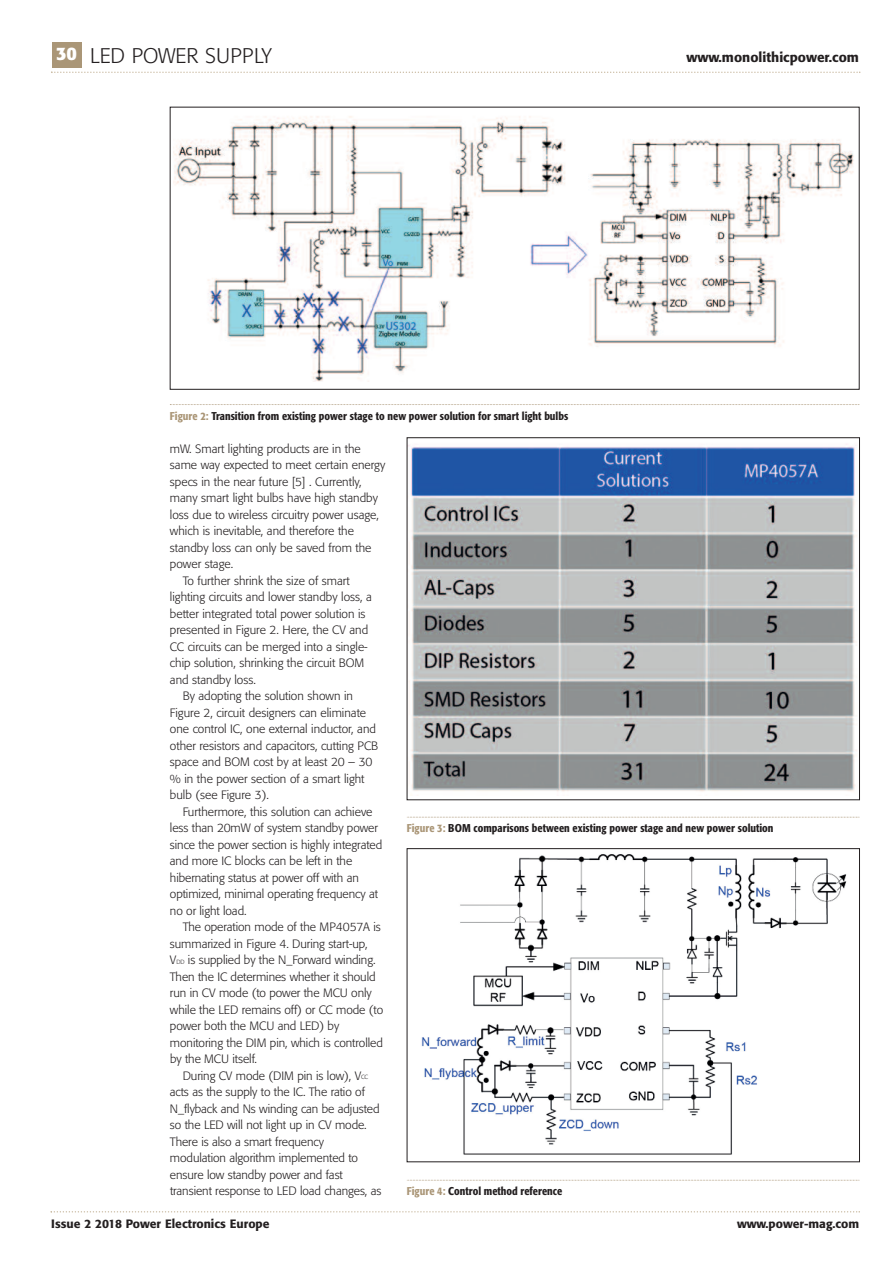
<style>
.page{position:relative;width:893px;height:1263px;background:#fff}
.page>*{position:absolute;margin:0;border:0;box-sizing:border-box;transform-origin:0 0}
.t1{font:300 21px "Formata";color:#231f20}
.t2{font:500 13.5px "Formata";color:#231f20}
.t3{font:300 12px "Formata";color:#231f20}
.t4{font:500 12px "Formata";color:#231f20}
.t5{font:500 condensed 11.25px "Formata";color:#231f20}
.s1{font-weight:700;font-size:18px;color:#fff}
.s2{color:#aa9677}
.s3{font-size:6px}
</style>
<div class="page">
<div style="left:52px;top:43px;width:30px;height:25px;background:#aa9677"></div>
<svg style="left:51px;top:72px;width:809px;height:1px"></svg>
<svg style="left:51px;top:1211px;width:809px;height:1px"></svg>
<img style="left:173px;top:116px;width:681px;height:266px">
<svg style="left:170px;top:404px;width:690px;height:1px"></svg>
<img style="left:421px;top:854px;width:426px;height:301px">
<div style="left:407px;top:848px;width:453px;height:314px;border:1px solid #231f20"></div>
<img style="left:409px;top:444px;width:448px;height:348px">
<svg style="left:407px;top:1180px;width:453px;height:1px"></svg>
<svg style="left:407px;top:817px;width:453px;height:1px"></svg>
<h1 class="t1" style="left:56px;top:46px;width:217px"><span class="s1">30</span> LED POWER SUPPLY</h1>
<p class="t2" style="left:686px;top:52px;width:174px">www.monolithicpower.com</p>
<p class="t5" style="left:170px;top:411px;width:400px"><span class="s2">Figure 2:</span> Transition from existing power stage to new power solution for smart light bulbs</p>
<p class="t3" style="left:170px;top:444px;width:192px">mW. Smart lighting products are in the</p>
<p class="t3" style="left:170px;top:460px;width:217px">same way expected to meet certain energy</p>
<p class="t3" style="left:170px;top:477px;width:193px">specs in the near future [5] . Currently,</p>
<p class="t3" style="left:170px;top:493px;width:210px">many smart light bulbs have high standby</p>
<p class="t3" style="left:170px;top:510px;width:211px">loss due to wireless circuitry power usage,</p>
<p class="t3" style="left:170px;top:526px;width:186px">which is inevitable, and therefore the</p>
<p class="t3" style="left:170px;top:543px;width:203px">standby loss can only be saved from the</p>
<p class="t3" style="left:170px;top:559px;width:65px">power stage.</p>
<p class="t3" style="left:183px;top:576px;width:169px">To further shrink the size of smart</p>
<p class="t3" style="left:170px;top:592px;width:204px">lighting circuits and lower standby loss, a</p>
<p class="t3" style="left:170px;top:609px;width:197px">better integrated total power solution is</p>
<p class="t3" style="left:170px;top:625px;width:200px">presented in Figure 2. Here, the CV and</p>
<p class="t3" style="left:170px;top:642px;width:199px">CC circuits can be merged into a single-</p>
<p class="t3" style="left:170px;top:658px;width:196px">chip solution, shrinking the circuit BOM</p>
<p class="t3" style="left:170px;top:675px;width:88px">and standby loss.</p>
<p class="t3" style="left:183px;top:691px;width:172px">By adopting the solution shown in</p>
<p class="t3" style="left:170px;top:708px;width:198px">Figure 2, circuit designers can eliminate</p>
<p class="t3" style="left:170px;top:724px;width:208px">one control IC, one external inductor, and</p>
<p class="t3" style="left:170px;top:741px;width:210px">other resistors and capacitors, cutting PCB</p>
<p class="t3" style="left:170px;top:757px;width:204px">space and BOM cost by at least 20 – 30</p>
<p class="t3" style="left:170px;top:774px;width:196px">% in the power section of a smart light</p>
<p class="t3" style="left:170px;top:790px;width:101px">bulb (see Figure 3).</p>
<p class="t3" style="left:183px;top:807px;width:191px">Furthermore, this solution can achieve</p>
<p class="t3" style="left:170px;top:823px;width:210px">less than 20mW of system standby power</p>
<p class="t3" style="left:170px;top:840px;width:214px">since the power section is highly integrated</p>
<p class="t3" style="left:170px;top:856px;width:184px">and more IC blocks can be left in the</p>
<p class="t3" style="left:170px;top:873px;width:190px">hibernating status at power off with an</p>
<p class="t3" style="left:170px;top:889px;width:210px">optimized, minimal operating frequency at</p>
<p class="t3" style="left:170px;top:906px;width:78px">no or light load.</p>
<p class="t3" style="left:183px;top:922px;width:200px">The operation mode of the MP4057A is</p>
<p class="t3" style="left:170px;top:939px;width:199px">summarized in Figure 4. During start-up,</p>
<p class="t3" style="left:170px;top:955px;width:207px">V<span class="s3">DD</span> is supplied by the N_Forward winding.</p>
<p class="t3" style="left:170px;top:972px;width:207px">Then the IC determines whether it should</p>
<p class="t3" style="left:170px;top:988px;width:203px">run in CV mode (to power the MCU only</p>
<p class="t3" style="left:170px;top:1005px;width:215px">while the LED remains off) or CC mode (to</p>
<p class="t3" style="left:170px;top:1021px;width:171px">power both the MCU and LED) by</p>
<p class="t3" style="left:170px;top:1038px;width:214px">monitoring the DIM pin, which is controlled</p>
<p class="t3" style="left:170px;top:1054px;width:88px">by the MCU itself.</p>
<p class="t3" style="left:183px;top:1071px;width:187px">During CV mode (DIM pin is low), V<span class="s3">CC</span></p>
<p class="t3" style="left:170px;top:1087px;width:197px">acts as the supply to the IC. The ratio of</p>
<p class="t3" style="left:170px;top:1104px;width:211px">N_flyback and Ns winding can be adjusted</p>
<p class="t3" style="left:170px;top:1120px;width:198px">so the LED will not light up in CV mode.</p>
<p class="t3" style="left:170px;top:1137px;width:155px">There is also a smart frequency</p>
<p class="t3" style="left:170px;top:1153px;width:190px">modulation algorithm implemented to</p>
<p class="t3" style="left:170px;top:1170px;width:174px">ensure low standby power and fast</p>
<p class="t3" style="left:170px;top:1186px;width:213px">transient response to LED load changes, as</p>
<p class="t5" style="left:407px;top:824px;width:368px"><span class="s2">Figure 3:</span> BOM comparisons between existing power stage and new power solution</p>
<p class="t5" style="left:407px;top:1187px;width:157px"><span class="s2">Figure 4:</span> Control method reference</p>
<p class="t4" style="left:51px;top:1219px;width:220px">Issue 2 2018 Power Electronics Europe</p>
<p class="t4" style="left:737px;top:1219px;width:124px">www.power-mag.com</p>
</div>
